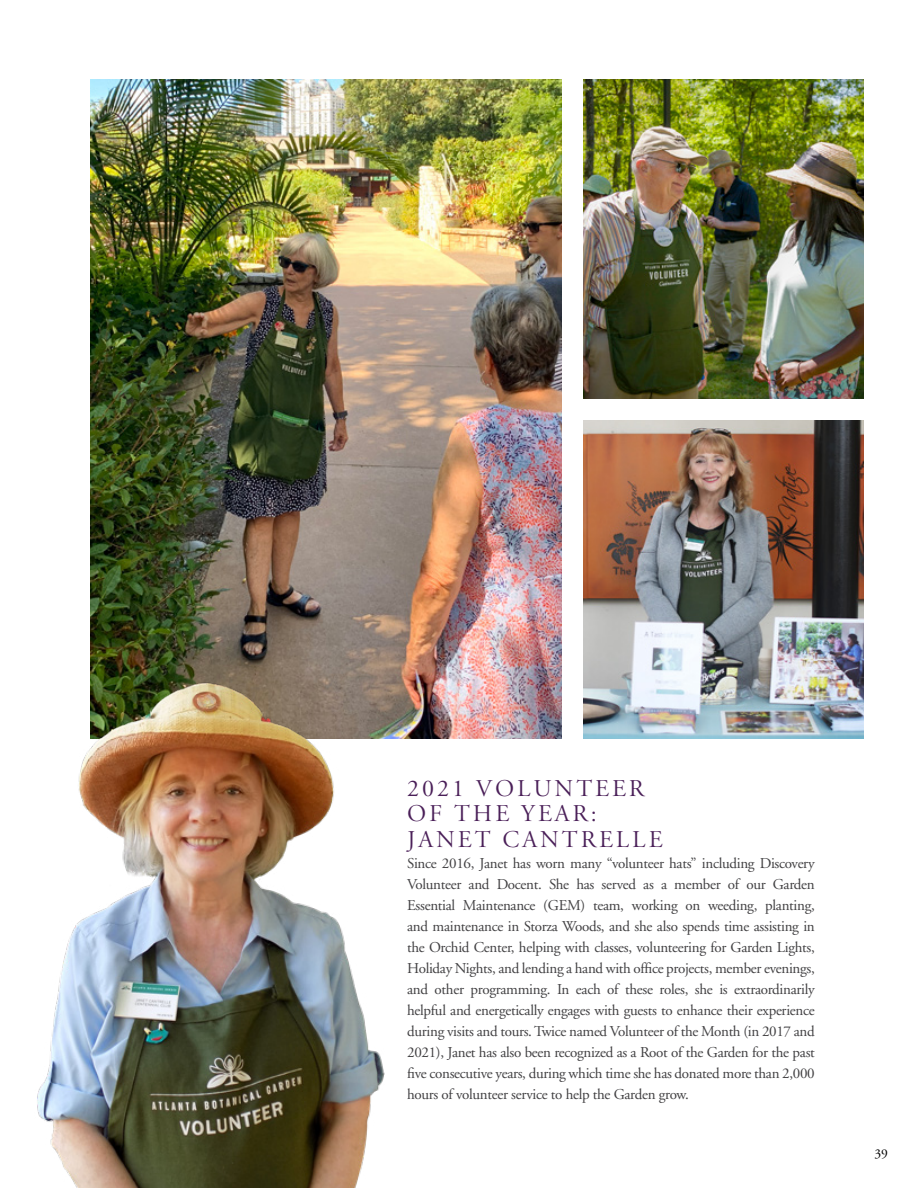
<style>
.page{position:relative;width:918px;height:1188px;background:#fff}
.page>*{position:absolute;margin:0;border:0;box-sizing:border-box;transform-origin:0 0}
.t1{font:24px/25.5px "Adobe Garamond Titling";letter-spacing:.125em;color:#4a1f58}
.t2{font:15px/21px "Adobe Garamond";letter-spacing:-.02em;color:#414042;text-align:justify}
.t3{font:13.5px "Adobe Garamond";color:#000}
</style>
<div class="page">
<img style="left:584px;top:420px;width:280px;height:319px">
<img style="left:584px;top:80px;width:280px;height:319px">
<img style="left:90px;top:80px;width:472px;height:659px">
<img style="left:37px;top:662px;width:401px;height:526px">
<h1 class="t1" style="left:407px;top:776px;width:257px">2021 VOLUNTEER<br>OF THE YEAR:<br>JANET CANTRELLE</h1>
<p class="t2" style="left:407px;top:853px;width:409px">Since 2016, Janet has worn many “volunteer hats” including Discovery Volunteer and Docent. She has served as a member of our Garden Essential Maintenance (GEM) team, working on weeding, planting, and maintenance in Storza Woods, and she also spends time assisting in the Orchid Center, helping with classes, volunteering for Garden Lights, Holiday Nights, and lending a hand with office projects, member evenings, and other programming. In each of these roles, she is extraordinarily helpful and energetically engages with guests to enhance their experience during visits and tours. Twice named Volunteer of the Month (in 2017 and 2021), Janet has also been recognized as a Root of the Garden for the past five consecutive years, during which time she has donated more than 2,000 hours of volunteer service to help the Garden grow.</p>
<p class="t3" style="left:874px;top:1146px;width:15px">39</p>
</div>
